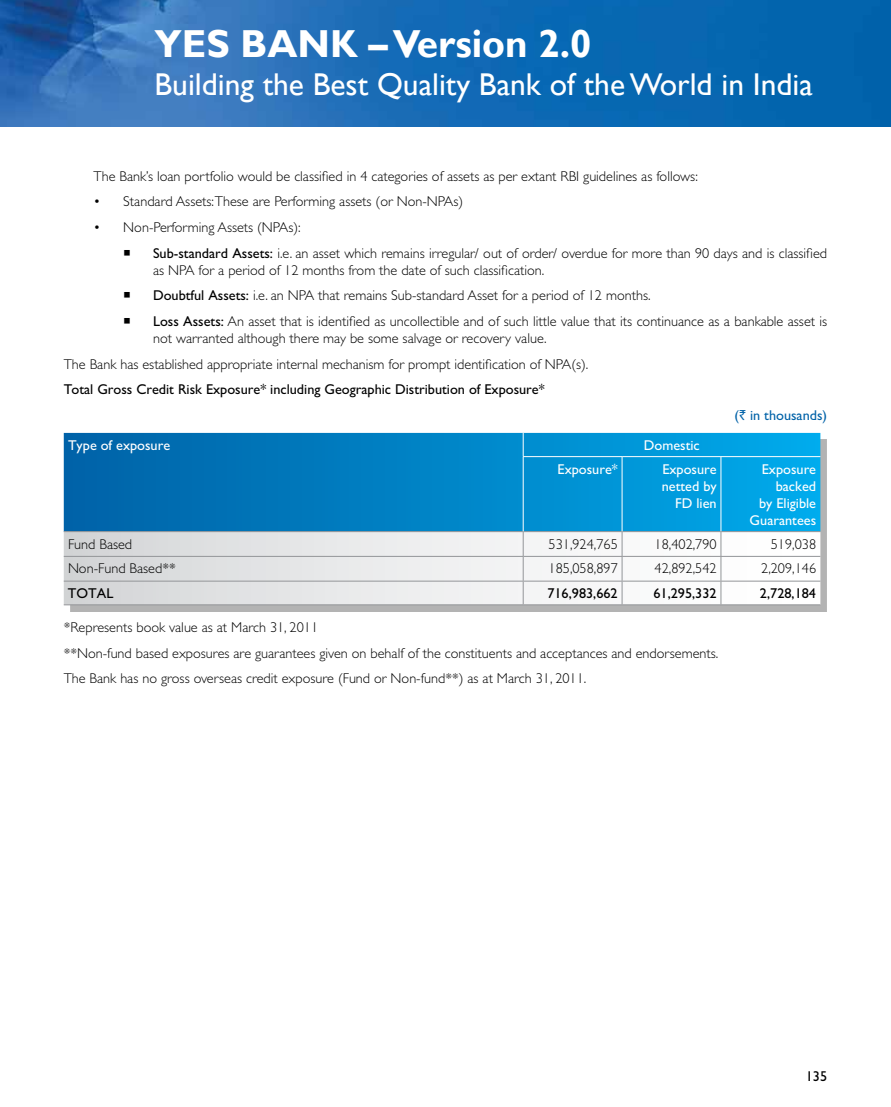
<style>
.page{position:relative;width:891px;height:1107px;background:#fff}
.page>*{position:absolute;margin:0;border:0;box-sizing:border-box;transform-origin:0 0}
.t1{font:700 39px "Gill Sans";color:#fff}
.t2{font:31.5px "Gill Sans";color:#fff}
.t3{font:300 14.25px/17.1px "Gill Sans";color:#000}
.t4{font:14.25px "M Gill Sans";color:#000}
.t5{font:14.25px/17.1px "M Gill Sans";color:#fff;text-align:right}
.t6{font:14.25px "M Gill Sans";color:#0062a8}
.s1{font-family:"M Gill Sans";font-weight:400}
.s2{font-family:"Rupee"}
</style>
<div class="page">
<img style="left:0;top:0;width:891px;height:126px">
<div style="left:70px;top:439px;width:757px;height:173px;background:#b3b3b3"></div>
<svg style="left:64px;top:433px;width:756px;height:98px;background:#0085c8"></svg>
<svg style="left:64px;top:532px;width:756px;height:72px;background:#ebeced"></svg>
<hr style="left:64px;top:531px;width:459px;height:1px;background:#939598">
<hr style="left:523px;top:531px;width:99px;height:1px;background:#939598">
<hr style="left:622px;top:531px;width:99px;height:1px;background:#939598">
<hr style="left:721px;top:531px;width:99px;height:1px;background:#939598">
<hr style="left:64px;top:556px;width:459px;height:1px;background:#939598">
<hr style="left:523px;top:556px;width:99px;height:1px;background:#939598">
<hr style="left:622px;top:556px;width:99px;height:1px;background:#939598">
<hr style="left:721px;top:556px;width:99px;height:1px;background:#939598">
<hr style="left:64px;top:581px;width:459px;height:1px;background:#939598">
<hr style="left:523px;top:581px;width:99px;height:1px;background:#939598">
<hr style="left:622px;top:581px;width:99px;height:1px;background:#939598">
<hr style="left:721px;top:581px;width:99px;height:1px;background:#939598">
<hr style="left:64px;top:604px;width:459px;height:1px;background:#939598">
<hr style="left:523px;top:604px;width:99px;height:1px;background:#939598">
<hr style="left:622px;top:604px;width:99px;height:1px;background:#939598">
<hr style="left:721px;top:604px;width:99px;height:1px;background:#939598">
<svg style="left:523px;top:532px;width:1px;height:72px"></svg>
<svg style="left:622px;top:532px;width:1px;height:72px"></svg>
<svg style="left:721px;top:532px;width:1px;height:72px"></svg>
<hr style="left:523px;top:457px;width:1px;height:74px;background:#fff">
<hr style="left:622px;top:457px;width:1px;height:74px;background:#fff">
<hr style="left:721px;top:457px;width:1px;height:74px;background:#fff">
<svg style="left:523px;top:433px;width:1px;height:23px"></svg>
<hr style="left:523px;top:456px;width:99px;height:1px;background:#fff">
<hr style="left:622px;top:456px;width:99px;height:1px;background:#fff">
<hr style="left:721px;top:456px;width:99px;height:1px;background:#fff">
<h1 class="t1" style="left:155px;top:20px;width:439px">yes bank – Version 2.0</h1>
<h2 class="t2" style="left:155px;top:66px;width:660px">Building the Best Quality Bank of the World in India</h2>
<p class="t3" style="left:94px;top:168px;width:606px">The Bank’s loan portfolio would be classified in 4 categories of assets as per extant RBI guidelines as follows:</p>
<p class="t3" style="left:94px;top:193px;width:371px">• Standard Assets:These are Performing assets (or Non-NPAs)</p>
<p class="t3" style="left:94px;top:219px;width:209px">• Non-Performing Assets (NPAs):</p>
<p class="t3" style="left:153px;top:244px;width:676px;text-indent:-30px">○ <span class="s1">Sub-standard Assets:</span> i.e. an asset which remains irregular/ out of order/ overdue for more than 90 days and is classified as N PA for a period of 12 months from the date of such classification.</p>
<p class="t3" style="left:123px;top:287px;width:529px">○ <span class="s1">Doubtful Assets:</span> i.e. an N PA that remains Sub-standard Asset for a period of 12 months.</p>
<p class="t3" style="left:153px;top:313px;width:676px;text-indent:-30px">○ <span class="s1">Loss Assets:</span> An asset that is identified as uncollectible and of such little value that its continuance as a bankable asset is not warranted although there may be some salvage or recovery value.</p>
<p class="t3" style="left:64px;top:355px;width:526px">The Bank has established appropriate internal mechanism for prompt identification of N PA(s).</p>
<p class="t4" style="left:64px;top:382px;width:482px">Total Gross Credit Risk Exposure* including Geographic Distribution of Exposure*</p>
<p class="t6" style="left:734px;top:407px;width:94px">(<span class="s2">`</span> in thousands)</p>
<p class="t5" style="left:68px;top:437px;width:104px">Type of exposure</p>
<p class="t5" style="left:644px;top:437px;width:57px">Domestic</p>
<p class="t5" style="left:558px;top:461px;width:62px">Exposure*</p>
<p class="t5" style="left:662px;top:461px;width:56px">Exposure netted by<br>FD lien</p>
<p class="t5" style="left:750px;top:461px;width:68px">Exposure backed<br>by Eligible<br>Guarantees</p>
<p class="t3" style="left:68px;top:536px;width:66px">Fund Based</p>
<p class="t3" style="left:549px;top:536px;width:71px">531,924,765</p>
<p class="t3" style="left:655px;top:536px;width:64px">18,402,790</p>
<p class="t3" style="left:771px;top:536px;width:47px">519,038</p>
<p class="t3" style="left:68px;top:560px;width:109px">Non-Fund Based**</p>
<p class="t3" style="left:549px;top:560px;width:71px">185,058,897</p>
<p class="t3" style="left:655px;top:560px;width:64px">42,892,542</p>
<p class="t3" style="left:761px;top:560px;width:56px">2,209,146</p>
<p class="t4" style="left:68px;top:586px;width:19px">Total</p>
<p class="t4" style="left:547px;top:586px;width:72px">716,983,662</p>
<p class="t4" style="left:653px;top:586px;width:65px">61,295,332</p>
<p class="t4" style="left:760px;top:586px;width:58px">2,728,184</p>
<p class="t3" style="left:64px;top:615px;width:656px;line-height:25.7px">*Represents book value as at March 31, 2011<br>**N on-fund based exposures are guarantees given on behalf of the constituents and acceptances and endorsements.<br>The Bank has no gross overseas credit exposure (Fund or N on-fund**) as at March 31, 2011.</p>
<p class="t4" style="left:806px;top:1068px;width:23px">135</p>
</div>
